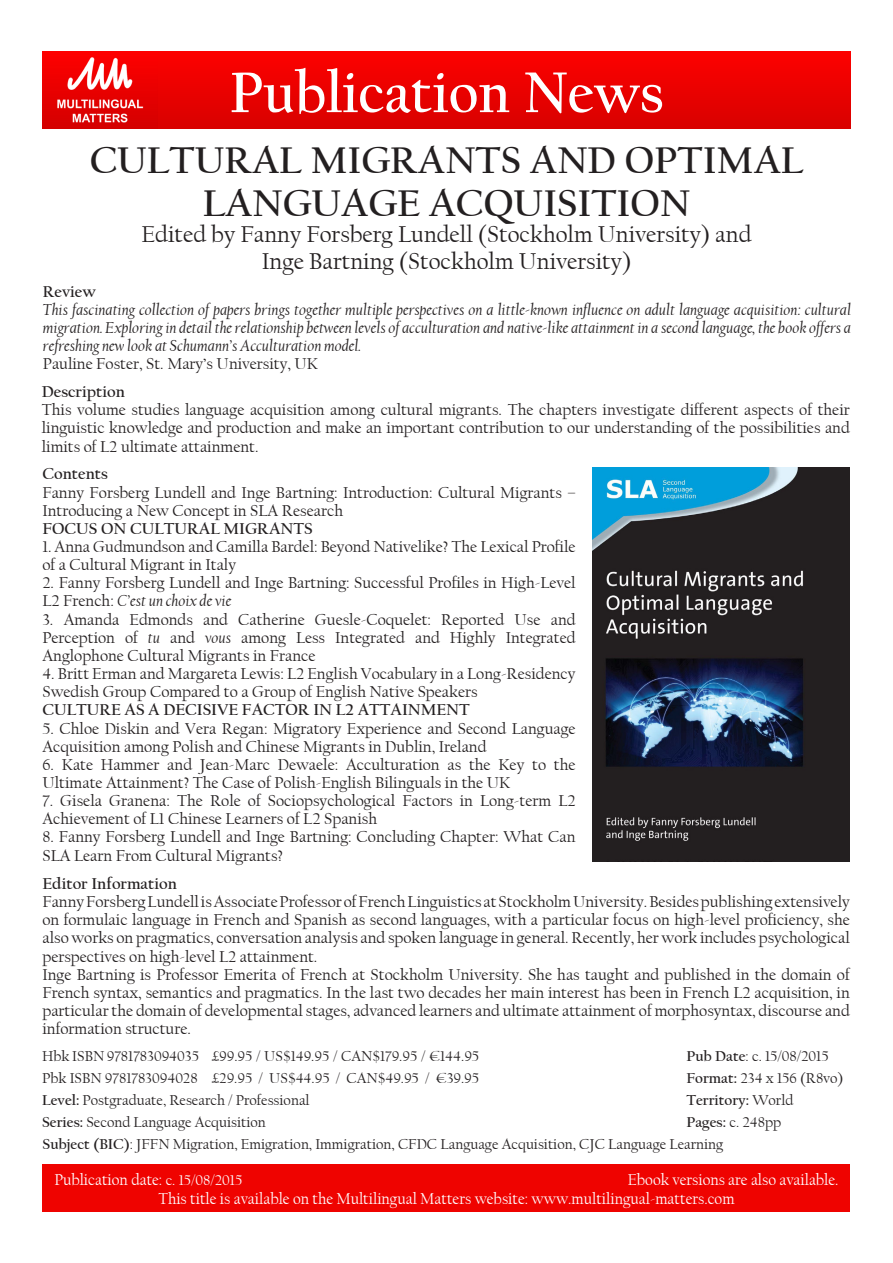
<style>
.page{position:relative;width:893px;height:1263px;background:#fff}
.page>*{position:absolute;margin:0;border:0;box-sizing:border-box;transform-origin:0 0}
.t1{font:700 59.85px "Californian FB";color:#fff;scale:.95 1}
.t2{font:700 39px "Californian FB";color:#231f20}
.t3{font:24px/26.4px "Californian FB";color:#231f20;text-align:center}
.t4{font:16.5px/18.1px "Californian FB";color:#231f20}
.t5{font:italic 16.5px/18.1px "Californian FB";color:#231f20;text-align:justify}
.t6{font:16.5px "Californian FB";color:#fff;scale:.95 1}
.t7{font:700 16.5px "Californian FB";color:#231f20}
.t8{font:15px "Californian FB";color:#231f20}
.t9{font:700 15px "Californian FB";color:#231f20}
.s1{font-style:italic}
.s2{font-weight:700}
.s3{font-weight:400}
.s4{font-size:15px}
</style>
<div class="page">
<div style="left:43px;top:1164px;width:807px;height:48px;background:#ef0300"></div>
<div style="left:43px;top:51px;width:807px;height:77px;background:linear-gradient(to bottom,#fd0100,#d80100)"></div>
<img style="left:43px;top:51px;width:115px;height:77px">
<img style="left:593px;top:467px;width:257px;height:394px">
<p class="t1" style="left:230px;top:59px;width:458px">Publication News</p>
<p class="t2" style="left:90px;top:138px;width:715px">CULTURAL MIGRANTS AND OPTIMAL</p>
<p class="t2" style="left:203px;top:181px;width:489px">LANGUAGE ACQUISITION</p>
<p class="t3" style="left:142px;top:222px;width:611px">Edited by Fanny Forsberg Lundell (Stockholm University) and<br>Inge Bartning (Stockholm University)</p>
<p class="t7" style="left:43px;top:282px;width:55px">Review</p>
<p class="t5" style="left:43px;top:301px;width:810px">This fascinating collection of papers brings together multiple perspectives on a little-known influence on adult language acquisition: cultural migration. Exploring in detail the relationship between levels of acculturation and native-like attainment in a second language, the book offers a refreshing new look at Schumann’s Acculturation model.</p>
<p class="t4" style="left:43px;top:355px;width:277px">Pauline Foster, St. Mary’s University, UK</p>
<p class="t7" style="left:42px;top:382px;width:85px">Description</p>
<p class="t4" style="left:42px;top:401px;width:810px;text-align:justify">This volume studies language acquisition among cultural migrants. The chapters investigate different aspects of their linguistic knowledge and production and make an important contribution to our understanding of the possibilities and limits of L2 ultimate attainment.</p>
<p class="t7" style="left:42px;top:465px;width:67px">Contents</p>
<p class="t4" style="left:42px;top:483px;width:535px">Fanny Forsberg Lundell and Inge Bartning: Introduction: Cultural Migrants –<br>Introducing a New Concept in SLA Research</p>
<p class="t7" style="left:42px;top:519px;width:272px">FOCUS ON CULTURAL MIGRANTS</p>
<p class="t4" style="left:42px;top:538px;width:535px">1. Anna Gudmundson and Camilla Bardel: Beyond Nativelike? The Lexical Profile of a Cultural Migrant in Italy</p>
<p class="t4" style="left:42px;top:574px;width:535px">2. Fanny Forsberg Lundell and Inge Bartning: Successful Profiles in High-Level<br>L2 French: <span class="s1">C’est un choix de vie</span></p>
<p class="t4" style="left:42px;top:610px;width:535px;text-align:justify">3. Amanda Edmonds and Catherine Guesle-Coquelet: Reported Use and Perception of <span class="s1">tu</span> and <span class="s1">vous</span> among Less Integrated and Highly Integrated Anglophone Cultural Migrants in France</p>
<p class="t4" style="left:42px;top:665px;width:535px">4. Britt Erman and Margareta Lewis: L2 English Vocabulary in a Long-Residency<br>Swedish Group Compared to a Group of English Native Speakers</p>
<p class="t7" style="left:42px;top:701px;width:429px">CULTURE AS A DECISIVE FACTOR IN L2 ATTAINMENT</p>
<p class="t4" style="left:42px;top:719px;width:535px">5. Chloe Diskin and Vera Regan: Migratory Experience and Second Language<br>Acquisition among Polish and Chinese Migrants in Dublin, Ireland</p>
<p class="t4" style="left:42px;top:756px;width:535px">6. Kate Hammer and Jean-Marc Dewaele: Acculturation as the Key to the<br>Ultimate Attainment? The Case of Polish-English Bilinguals in the UK</p>
<p class="t4" style="left:42px;top:792px;width:535px">7. Gisela Granena: The Role of Sociopsychological Factors in Long-term L2<br>Achievement of L1 Chinese Learners of L2 Spanish</p>
<p class="t4" style="left:42px;top:828px;width:535px">8. Fanny Forsberg Lundell and Inge Bartning: Concluding Chapter: What Can<br>SLA Learn From Cultural Migrants?</p>
<p class="t7" style="left:42px;top:874px;width:136px">Editor Information</p>
<p class="t4" style="left:42px;top:893px;width:809px;text-align:justify">Fanny Forsberg Lundell is Associate Professor of French Linguistics at Stockholm University. Besides publishing extensively on formulaic language in French and Spanish as second languages, with a particular focus on high-level proficiency, she also works on pragmatics, conversation analysis and spoken language in general. Recently, her work includes psychological perspectives on high-level L2 attainment.</p>
<p class="t4" style="left:42px;top:965px;width:809px;text-align:justify">Inge Bartning is Professor Emerita of French at Stockholm University. She has taught and published in the domain of French syntax, semantics and pragmatics. In the last two decades her main interest has been in French L2 acquisition, in particular the domain of developmental stages, advanced learners and ultimate attainment of morphosyntax, discourse and information structure.</p>
<p class="t8" style="left:686px;top:1048px;width:144px"><span class="s2">Pub Date</span>: c. 15/08/2015</p>
<p class="t8" style="left:42px;top:1048px;width:158px">Hbk ISBN 9781783094035</p>
<p class="t8" style="left:212px;top:1048px;width:269px">£99.95 / US$149.95 / CAN$179.95 / €144.95</p>
<p class="t8" style="left:42px;top:1092px;width:269px"><span class="s2">Level:</span> Postgraduate, Research / Professional</p>
<p class="t9" style="left:686px;top:1091px;width:109px">Territory: <span class="s3">World</span></p>
<p class="t8" style="left:43px;top:1136px;width:682px"><span class="s2">Subject (BIC)</span>: JFFN Migration, Emigration, Immigration, CFDC Language Acquisition, CJC Language Learning</p>
<p class="t8" style="left:42px;top:1070px;width:157px">Pbk ISBN 9781783094028</p>
<p class="t8" style="left:686px;top:1070px;width:158px"><span class="s2">Format:</span> 234 x 156 (R8vo)</p>
<p class="t8" style="left:212px;top:1070px;width:269px">£29.95 / US$44.95 / CAN$49.95 / €39.95</p>
<p class="t8" style="left:42px;top:1114px;width:225px"><span class="s2">Series:</span> Second Language Acquisition</p>
<p class="t8" style="left:686px;top:1114px;width:96px"><span class="s2">Pages:</span> c. 248pp</p>
<p class="t6" style="left:54px;top:1170px;width:199px">Publication date: <span class="s4">c. 15/08/2015</span></p>
<p class="t6" style="left:158px;top:1189px;width:608px">This title is available on the Multilingual Matters website: www.multilingual-matters.com</p>
<p class="t6" style="left:628px;top:1170px;width:223px">Ebook versions are also available.</p>
</div>
